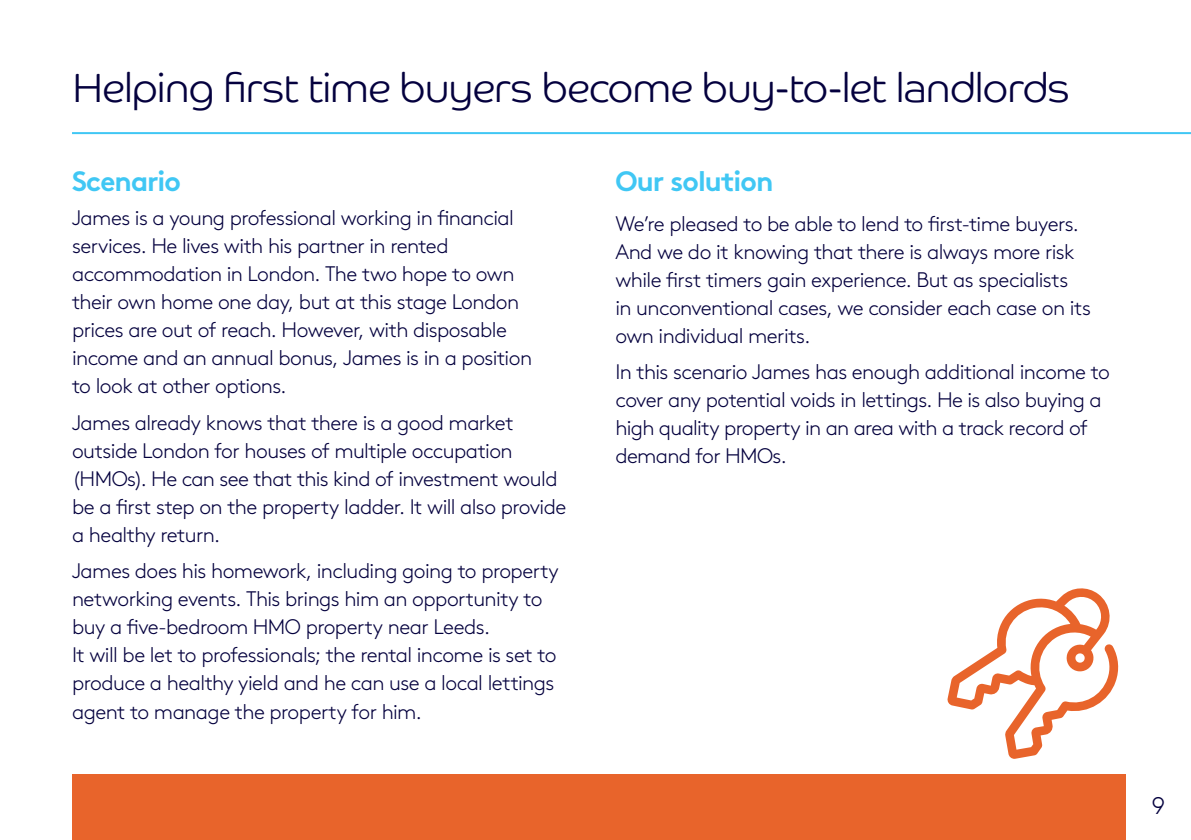
<style>
.page{position:relative;width:1191px;height:840px;background:#fff}
.page>*{position:absolute;margin:0;border:0;box-sizing:border-box;transform-origin:0 0}
.t1{font:300 41px "Co Headline";letter-spacing:-.01em;color:#04003e}
.t2{font:700 28px "Brown";letter-spacing:-.035em;color:#40c7f4}
.t3{font:300 24px "Brown";color:#04003e}
.t4{font:300 21px/28px "Brown";letter-spacing:-.03em;color:#04003e}
</style>
<div class="page">
<div style="left:72px;top:774px;width:1053px;height:65px;background:#e8642b"></div>
<hr style="left:72px;top:132px;width:1119px;height:2px;background:#40c7f4">
<svg style="left:947px;top:588px;width:172px;height:170px"></svg>
<h1 class="t1" style="left:73px;top:64px;width:998px">Helping first time buyers become buy-to-let landlords</h1>
<h2 class="t2" style="left:72px;top:159px;width:110px">Scenario</h2>
<p class="t4" style="left:72px;top:202px;width:461px">James is a young professional working in financial services. He lives with his partner in rented accommodation in London. The two hope to own their own home one day, but at this stage London prices are out of reach. However, with disposable income and an annual bonus, James is in a position to look at other options.</p>
<p class="t4" style="left:72px;top:406px;width:496px">James already knows that there is a good market outside London for houses of multiple occupation (HMOs). He can see that this kind of investment would be a first step on the property ladder. It will also provide a healthy return.</p>
<p class="t4" style="left:72px;top:555px;width:488px">James does his homework, including going to property networking events. This brings him an opportunity to buy a five-bedroom HMO property near Leeds.<br>It will be let to professionals; the rental income is set to produce a healthy yield and he can use a local lettings agent to manage the property for him.</p>
<h2 class="t2" style="left:615px;top:159px;width:159px">Our solution</h2>
<p class="t4" style="left:615px;top:208px;width:477px">We’re pleased to be able to lend to first-time buyers.<br>And we do it knowing that there is always more risk while first timers gain experience. But as specialists<br>in unconventional cases, we consider each case on its own individual merits.</p>
<p class="t4" style="left:615px;top:356px;width:496px">In this scenario James has enough additional income to cover any potential voids in lettings. He is also buying a high quality property in an area with a track record of demand for HMOs.</p>
<p class="t3" style="left:1151px;top:787px;width:15px">9</p>
</div>
